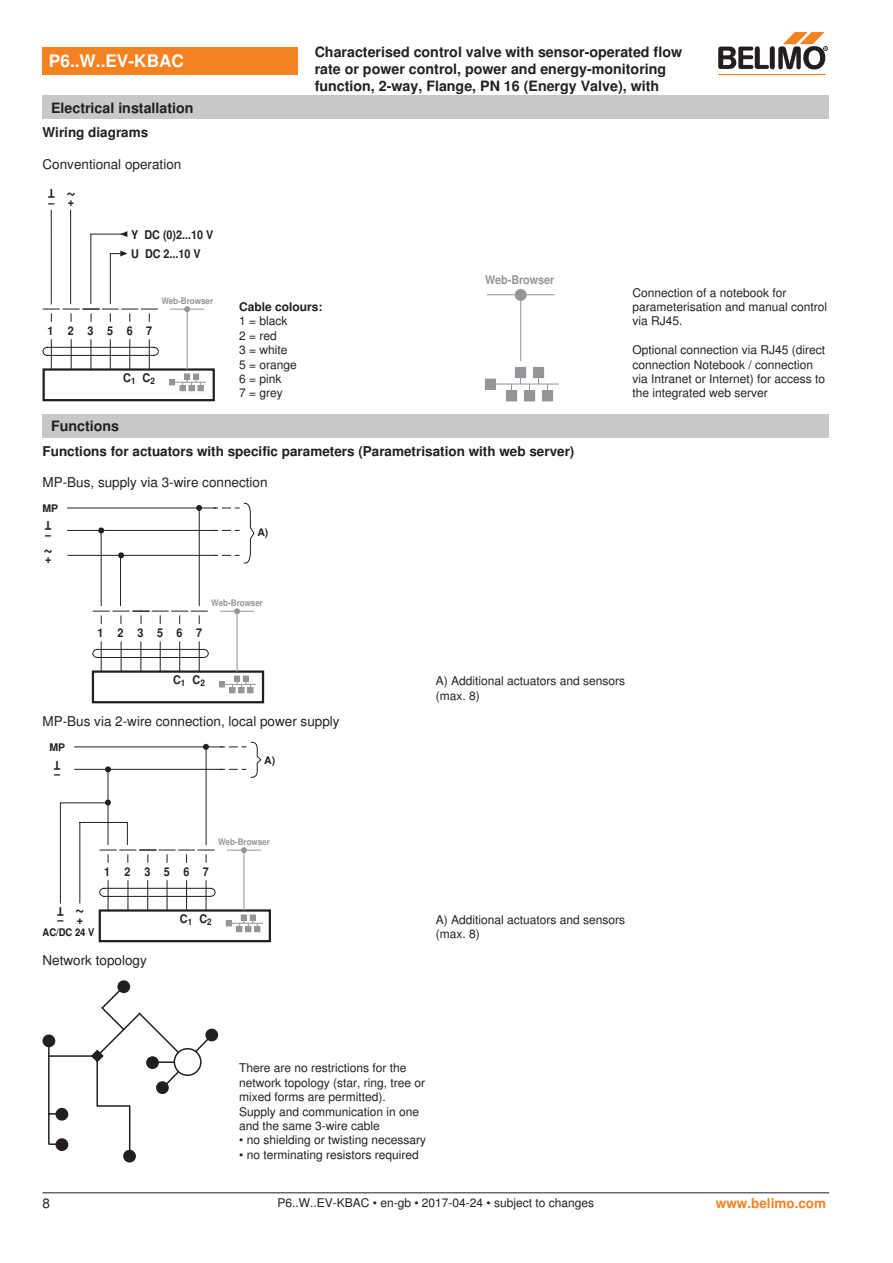
<style>
.page{position:relative;width:893px;height:1263px;background:#fff}
.page>*{position:absolute;margin:0;border:0;box-sizing:border-box;transform-origin:0 0}
.t1{font:700 18.75px "Nimbus Sans BEL";color:#231f20;scale:.86 1}
.t2{font:700 18px "Nimbus Sans BEL";color:#231f20;scale:.9 1}
.t3{font:700 17.25px "Nimbus Sans BEL";color:#fff}
.t4{font:700 14.25px/17.1px "Nimbus Sans BEL";color:#231f20}
.Anschluss_Schema_Bas{font:13.5px "Nimbus Sans BEL";color:#231f20}
.t5{font:700 13.5px "Nimbus Sans BEL";color:#231f20}
.Rechtsbündig_Footer{font:700 13.5px "Nimbus Sans BEL";color:#f58220}
.Legende{font:12px/14.4px "Nimbus Sans BEL";color:#231f20}
.Anschluss_Schema_Bas-2{font:12px/14.4px "Nimbus Sans BEL";color:#231f20}
.t6{font:700 12px/19.5px "Nimbus Sans BEL";letter-spacing:1.255em;color:#231f20;scale:.9 1}
.Footer_EU_center{font:12px "Nimbus Sans BEL";color:#231f20}
.Anschluss_Schema_Bas-3{font:700 12px "Nimbus Sans BEL";color:#231f20}
.t7{font:700 12px "Nimbus Sans BEL";color:#939598;scale:.9 1}
.t8{font:700 10.5px "Nimbus Sans BEL";color:#231f20}
.t9{font:700 10.5px "Nimbus Sans BEL";color:#1a161a;scale:.9 1}
.t10{font:700 9px "Nimbus Sans BEL";color:#939598;scale:.9 1}
.s1{font-style:inherit}
</style>
<div class="page">
<div style="left:43px;top:368px;width:172px;height:33px;border:2px solid #231f20"></div>
<hr style="left:51px;top:339px;width:1px;height:31px;background:#231f20">
<hr style="left:71px;top:339px;width:1px;height:30px;background:#231f20">
<hr style="left:91px;top:339px;width:1px;height:30px;background:#231f20">
<hr style="left:110px;top:339px;width:1px;height:30px;background:#231f20">
<hr style="left:129px;top:339px;width:1px;height:30px;background:#231f20">
<hr style="left:149px;top:339px;width:1px;height:30px;background:#231f20">
<hr style="left:170px;top:309px;width:34px;height:1px;background:#939598">
<svg style="left:169px;top:373px;width:38px;height:18px"></svg>
<hr style="left:187px;top:309px;width:1px;height:61px;background:#939598">
<svg style="left:184px;top:306px;width:6px;height:6px"></svg>
<svg style="left:43px;top:209px;width:116px;height:147px"></svg>
<hr style="left:487px;top:294px;width:68px;height:1px;background:#939598">
<svg style="left:485px;top:367px;width:74px;height:34px"></svg>
<hr style="left:520px;top:295px;width:1px;height:66px;background:#939598">
<div style="left:515px;top:289px;width:12px;height:12px;background:#939598;border-radius:50%"></div>
<div style="left:43px;top:414px;width:786px;height:24px;background:#c7c8ca"></div>
<div style="left:92px;top:670px;width:172px;height:33px;border:2px solid #231f20"></div>
<hr style="left:101px;top:641px;width:1px;height:31px;background:#231f20">
<hr style="left:121px;top:641px;width:1px;height:30px;background:#231f20">
<hr style="left:140px;top:641px;width:1px;height:30px;background:#231f20">
<hr style="left:160px;top:641px;width:1px;height:31px;background:#231f20">
<hr style="left:179px;top:641px;width:1px;height:31px;background:#231f20">
<hr style="left:199px;top:641px;width:1px;height:31px;background:#231f20">
<svg style="left:219px;top:675px;width:38px;height:18px"></svg>
<hr style="left:237px;top:611px;width:1px;height:61px;background:#939598">
<svg style="left:67px;top:502px;width:188px;height:156px"></svg>
<div style="left:99px;top:909px;width:172px;height:33px;border:2px solid #231f20"></div>
<hr style="left:108px;top:769px;width:1px;height:76px;background:#231f20">
<hr style="left:108px;top:880px;width:1px;height:30px;background:#231f20">
<hr style="left:128px;top:880px;width:1px;height:30px;background:#231f20">
<hr style="left:147px;top:880px;width:1px;height:30px;background:#231f20">
<hr style="left:167px;top:880px;width:1px;height:30px;background:#231f20">
<hr style="left:186px;top:880px;width:1px;height:30px;background:#231f20">
<svg style="left:99px;top:821px;width:117px;height:76px"></svg>
<hr style="left:206px;top:880px;width:1px;height:30px;background:#231f20">
<hr style="left:227px;top:850px;width:34px;height:1px;background:#939598">
<svg style="left:225px;top:914px;width:38px;height:18px"></svg>
<hr style="left:244px;top:850px;width:1px;height:61px;background:#939598">
<svg style="left:241px;top:847px;width:6px;height:6px"></svg>
<svg style="left:105px;top:799px;width:6px;height:6px"></svg>
<hr style="left:206px;top:747px;width:1px;height:98px;background:#231f20">
<hr style="left:60px;top:802px;width:1px;height:101px;background:#231f20">
<hr style="left:79px;top:822px;width:1px;height:81px;background:#231f20">
<hr style="left:61px;top:802px;width:47px;height:1px;background:#231f20">
<hr style="left:79px;top:822px;width:49px;height:1px;background:#231f20">
<svg style="left:74px;top:741px;width:188px;height:37px"></svg>
<div style="left:174px;top:1048px;width:28px;height:28px;border:2px solid #231f20;border-radius:50%"></div>
<div style="left:117px;top:980px;width:13px;height:13px;background:#231f20;border-radius:50%"></div>
<div style="left:205px;top:1029px;width:13px;height:12px;background:#231f20;border-radius:50%"></div>
<div style="left:146px;top:1056px;width:13px;height:13px;background:#231f20;border-radius:50%"></div>
<div style="left:156px;top:1081px;width:13px;height:13px;background:#231f20;border-radius:50%"></div>
<svg style="left:164px;top:1070px;width:17px;height:17px"></svg>
<svg style="left:92px;top:988px;width:118px;height:76px"></svg>
<hr style="left:48px;top:1055px;width:50px;height:2px;background:#231f20">
<hr style="left:96px;top:1058px;width:2px;height:48px;background:#231f20">
<hr style="left:97px;top:1105px;width:33px;height:2px;background:#231f20">
<hr style="left:129px;top:1106px;width:1px;height:45px;background:#231f20">
<div style="left:123px;top:1150px;width:13px;height:12px;background:#231f20;border-radius:50%"></div>
<hr style="left:48px;top:1038px;width:2px;height:106px;background:#231f20">
<div style="left:56px;top:1108px;width:12px;height:13px;background:#231f20;border-radius:50%"></div>
<svg style="left:49px;top:1143px;width:7px;height:2px"></svg>
<div style="left:56px;top:1138px;width:12px;height:13px;background:#231f20;border-radius:50%"></div>
<div style="left:43px;top:1034px;width:12px;height:13px;background:#231f20;border-radius:50%"></div>
<div style="left:43px;top:47px;width:255px;height:27px;background:#f58220"></div>
<hr style="left:718px;top:74px;width:107px;height:1px;background:#f58220">
<svg style="left:718px;top:32px;width:110px;height:38px"></svg>
<div style="left:43px;top:96px;width:786px;height:23px;background:#c7c8ca"></div>
<hr style="left:43px;top:1192px;width:786px;height:1px;background:#231f20">
<p class="t3" style="left:49px;top:51px;width:137px">P6..W..EV-KBAC</p>
<p class="t4" style="left:315px;top:44px;width:369px">Characterised control valve with sensor-operated flow rate or power control, power and energy-monitoring function, 2-way, Flange, PN 16 (Energy Valve), with</p>
<p class="t4" style="left:51px;top:100px;width:144px">Electrical installation</p>
<p class="t5" style="left:43px;top:125px;width:107px">Wiring diagrams</p>
<p class="Anschluss_Schema_Bas" style="left:43px;top:156px;width:140px">Conventional operation</p>
<p class="t6" style="left:55px;top:202px;width:9px;rotate:-180deg">T</p>
<p class="t6" style="left:49px;top:194px;width:8px">–</p>
<p class="t2" style="left:76px;top:208px;width:12px;rotate:-180deg">~</p>
<p class="t6" style="left:68px;top:194px;width:9px">+</p>
<p class="t6" style="left:131px;top:226px;width:93px">Y DC (0)2...10 V<br>U DC 2...10 V</p>
<p class="t6" style="left:47px;top:322px;width:75px">1235</p>
<p class="t6" style="left:127px;top:322px;width:8px">6</p>
<p class="t6" style="left:123px;top:369px;width:15px">C<sub>1</sub></p>
<p class="t10" style="left:161px;top:295px;width:59px">Web-Browser</p>
<p class="t6" style="left:146px;top:322px;width:8px">7</p>
<p class="t6" style="left:143px;top:369px;width:15px">C<sub>2</sub></p>
<p class="Anschluss_Schema_Bas-3" style="left:239px;top:300px;width:85px">Cable colours:</p>
<p class="Legende" style="left:239px;top:314px;width:59px">1 = black<br>2 = red<br>3 = white<br>5 = orange<br>6 = pink<br>7 = grey</p>
<p class="t7" style="left:485px;top:272px;width:78px">Web-Browser</p>
<p class="t4" style="left:51px;top:418px;width:70px">Functions</p>
<p class="t5" style="left:43px;top:443px;width:533px">Functions for actuators with specific parameters (Parametrisation with web server)</p>
<p class="Anschluss_Schema_Bas" style="left:43px;top:475px;width:227px">MP-Bus, supply via 3-wire connection</p>
<p class="t8" style="left:43px;top:501px;width:17px">MP</p>
<p class="t6" style="left:51px;top:534px;width:9px;rotate:-180deg">T</p>
<p class="t6" style="left:45px;top:526px;width:8px">–</p>
<p class="t1" style="left:53px;top:566px;width:13px;rotate:-180deg">~</p>
<p class="t6" style="left:45px;top:551px;width:9px">+</p>
<p class="t8" style="left:257px;top:525px;width:13px">A)</p>
<p class="t10" style="left:211px;top:597px;width:59px">Web-Browser</p>
<p class="Anschluss_Schema_Bas-2" style="left:632px;top:285px;width:196px">Connection of a notebook for parameterisation and manual control via RJ45.</p>
<p class="Legende" style="left:632px;top:343px;width:194px">Optional connection via RJ45 (direct connection Notebook / connection via Intranet or Internet) for access to the integrated web server</p>
<p class="t6" style="left:97px;top:624px;width:96px">12356</p>
<p class="t6" style="left:173px;top:671px;width:15px">C<sub>1</sub></p>
<p class="t6" style="left:196px;top:624px;width:8px">7</p>
<p class="t6" style="left:193px;top:671px;width:15px">C<sub>2</sub></p>
<p class="Anschluss_Schema_Bas" style="left:43px;top:713px;width:299px">MP-Bus via 2-wire connection, local power supply</p>
<p class="t8" style="left:49px;top:740px;width:17px">MP</p>
<p class="t6" style="left:61px;top:773px;width:9px;rotate:-180deg">T</p>
<p class="t6" style="left:54px;top:765px;width:8px">–</p>
<p class="t8" style="left:264px;top:753px;width:13px">A)</p>
<p class="t6" style="left:64px;top:919px;width:9px;rotate:-180deg">T</p>
<p class="t9" style="left:43px;top:926px;width:59px">AC/DC 24 V</p>
<p class="t2" style="left:85px;top:925px;width:12px;rotate:-180deg">~</p>
<p class="t6" style="left:77px;top:911px;width:9px">+</p>
<p class="t6" style="left:57px;top:911px;width:8px">–</p>
<p class="t6" style="left:104px;top:863px;width:96px">12356</p>
<p class="t6" style="left:180px;top:910px;width:15px">C<sub>1</sub></p>
<p class="Anschluss_Schema_Bas" style="left:43px;top:952px;width:106px">Network topology</p>
<p class="t10" style="left:218px;top:836px;width:59px">Web-Browser</p>
<p class="t6" style="left:203px;top:863px;width:8px">7</p>
<p class="t6" style="left:199px;top:910px;width:15px">C<sub>2</sub></p>
<p class="Anschluss_Schema_Bas-2" style="left:436px;top:674px;width:191px">A) Additional actuators and sensors (max. 8)</p>
<p class="Anschluss_Schema_Bas-2" style="left:436px;top:913px;width:191px">A) Additional actuators and sensors (max. 8)</p>
<p class="Anschluss_Schema_Bas-2" style="left:239px;top:1061px;width:188px">There are no restrictions for the network topology (star, ring, tree or mixed forms are permitted).</p>
<p class="Legende" style="left:239px;top:1104px;width:182px">Supply and communication in one and the same 3-wire cable</p>
<p class="Legende" style="left:239px;top:1133px;width:188px">• no shielding or twisting necessary</p>
<p class="Legende" style="left:239px;top:1147px;width:181px">• no terminating resistors required</p>
<p class="Anschluss_Schema_Bas" style="left:43px;top:1195px;width:9px">8</p>
<p class="Footer_EU_center" style="left:277px;top:1196px;width:318px">P6..W..EV-KBAC • en-gb • 2017-<span class="s1">04-24</span> • subject to changes</p>
<p class="Rechtsbündig_Footer" style="left:716px;top:1195px;width:112px">www.belimo.com</p>
</div>
